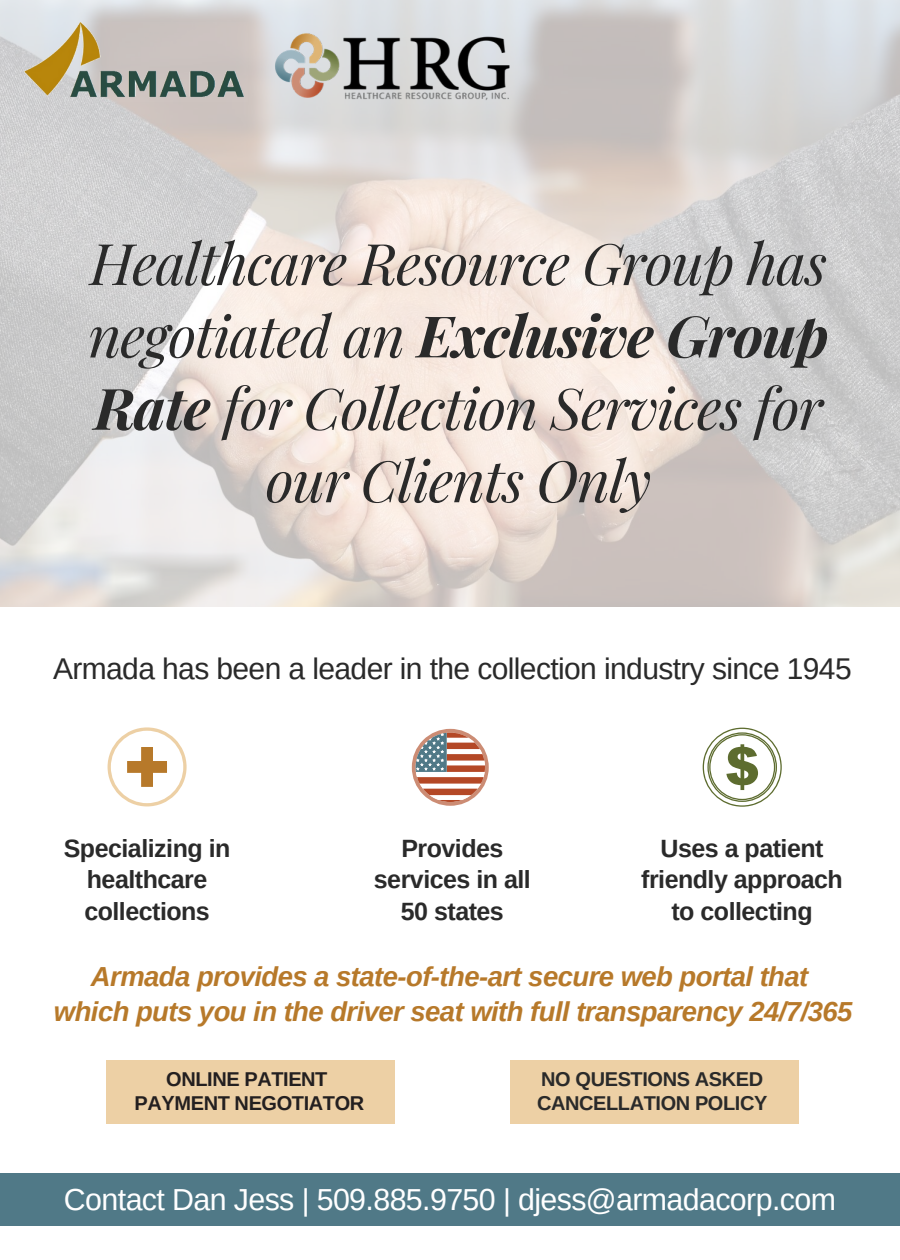
<style>
.page{position:relative;width:900px;height:1260px;background:#fff}
.page>*{position:absolute;margin:0;border:0;box-sizing:border-box;transform-origin:0 0}
.t1{font:italic 57.25px/72.5px "Playfair Display";letter-spacing:-.02em;color:#2a2a2a;text-align:center}
.t2{font:30.25px "Arimo";letter-spacing:-.02em;color:#fff}
.t3{font:30px "Arimo";letter-spacing:-.02em;color:#2a2a2a}
.t4{font:italic 700 27.5px/34.8px "Arimo";letter-spacing:-.02em;color:#b7792a;text-align:center}
.t5{font:700 25px/31.5px "Arimo";letter-spacing:-.02em;color:#2a2a2a;text-align:center}
.t6{font:700 20px/24.8px "Arimo";letter-spacing:-.02em;color:#2a2a2a}
.t7{font:700 20px/24.8px "Arimo";letter-spacing:-.02em;color:#231f20;text-align:center}
.s1{font-weight:700}
</style>
<div class="page">
<img style="left:0;top:0;width:900px;height:606px">
<img style="left:263px;top:23px;width:284px;height:101px">
<svg style="left:108px;top:727px;width:79px;height:79px"></svg>
<svg style="left:412px;top:729px;width:77px;height:77px"></svg>
<svg style="left:703px;top:728px;width:79px;height:79px"></svg>
<div style="left:106px;top:1060px;width:289px;height:64px;background:#edd0a5"></div>
<div style="left:510px;top:1060px;width:289px;height:64px;background:#edd0a5"></div>
<div style="left:0;top:1173px;width:900px;height:53px;background:#507987"></div>
<img style="left:23px;top:23px;width:225px;height:78px">
<h1 class="t1" style="left:88px;top:225px;width:742px">Healthcare Resource Group has negotiated an <span class="s1">Exclusive Group<br>Rate</span> for Collection Services for our Clients Only</h1>
<p class="t3" style="left:53px;top:651px;width:800px">Armada has been a leader in the collection industry since 1945</p>
<p class="t5" style="left:64px;top:832px;width:168px">Specializing in healthcare collections</p>
<p class="t5" style="left:374px;top:832px;width:158px">Provides services in all<br>50 states</p>
<p class="t5" style="left:641px;top:832px;width:203px">Uses a patient friendly approach to collecting</p>
<p class="t4" style="left:54px;top:959px;width:800px">Armada provides a state-of-the-art secure web portal that which puts you in the driver seat with full transparency 24/7/365</p>
<p class="t7" style="left:135px;top:1066px;width:231px">ONLINE PATIENT<br>PAYMENT NEGOTIATOR</p>
<p class="t6" style="left:537px;top:1066px;width:232px">NO QUESTIONS ASKED<br>CANCELLATION POLICY</p>
<p class="t2" style="left:64px;top:1183px;width:774px">Contact Dan Jess | 509.885.9750 | djess@armadacorp.com</p>
</div>
